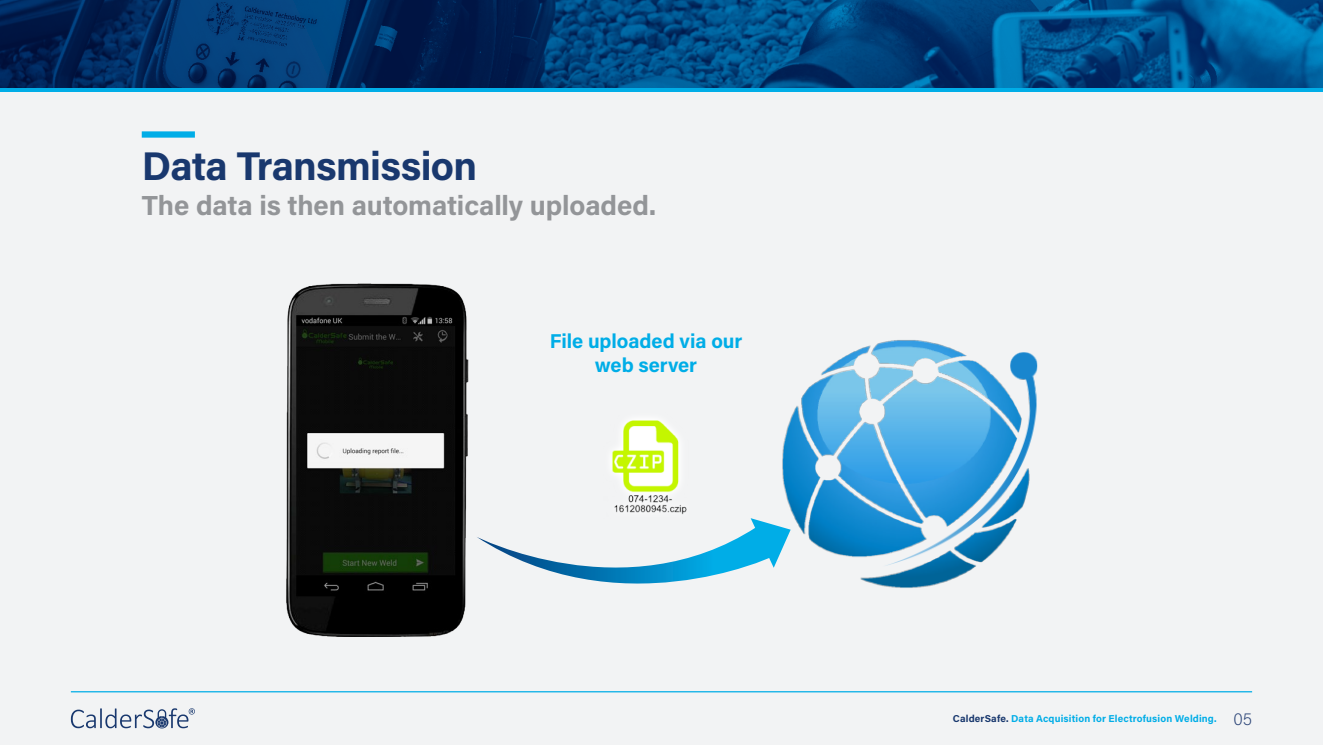
<style>
.page{position:relative;width:1323px;height:745px;background:#fff}
.page>*{position:absolute;margin:0;border:0;box-sizing:border-box;transform-origin:0 0}
.TITLES{font:700 40px "Acumin Pro";letter-spacing:-.02em;color:#19386e}
.SUBS{font:700 27.5px "Acumin Pro";letter-spacing:-.005em;color:#939598}
.STEP_Numbers{font:700 20px/24px "Acumin Pro";letter-spacing:-.005em;color:#00ade7;text-align:center}
.t1{font:700 10px "Acumin Pro";letter-spacing:.015em;color:#00ade7}
.s1{color:#19386e}
.s2{font-weight:200;font-size:17.5px;color:#2b4477}
</style>
<div class="page">
<div style="left:0;top:0;width:1323px;height:744px;background:#f2f3f4"></div>
<img style="left:0;top:0;width:1323px;height:89px">
<hr style="left:0;top:89px;width:1323px;height:3px;background:#00ade7">
<hr style="left:71px;top:690px;width:1181px;height:2px;background:#00ade7">
<svg style="left:71px;top:708px;width:124px;height:20px"></svg>
<div style="left:142px;top:131px;width:53px;height:6px;background:#00ade7"></div>
<img style="left:286px;top:283px;width:183px;height:352px">
<img style="left:612px;top:420px;width:75px;height:94px">
<img style="left:782px;top:340px;width:256px;height:248px">
<svg style="left:477px;top:518px;width:314px;height:70px"></svg>
<p class="TITLES" style="left:142px;top:138px;width:337px">Data Transmission</p>
<p class="SUBS" style="left:142px;top:186px;width:516px">The data is then automatically uploaded.</p>
<p class="STEP_Numbers" style="left:550px;top:327px;width:194px">File uploaded via our web server</p>
<p class="t1" style="left:953px;top:711px;width:301px"><span class="s1">CalderSafe.</span> Data Acquisition for Electrofusion Welding. <span class="s2">05</span></p>
</div>
